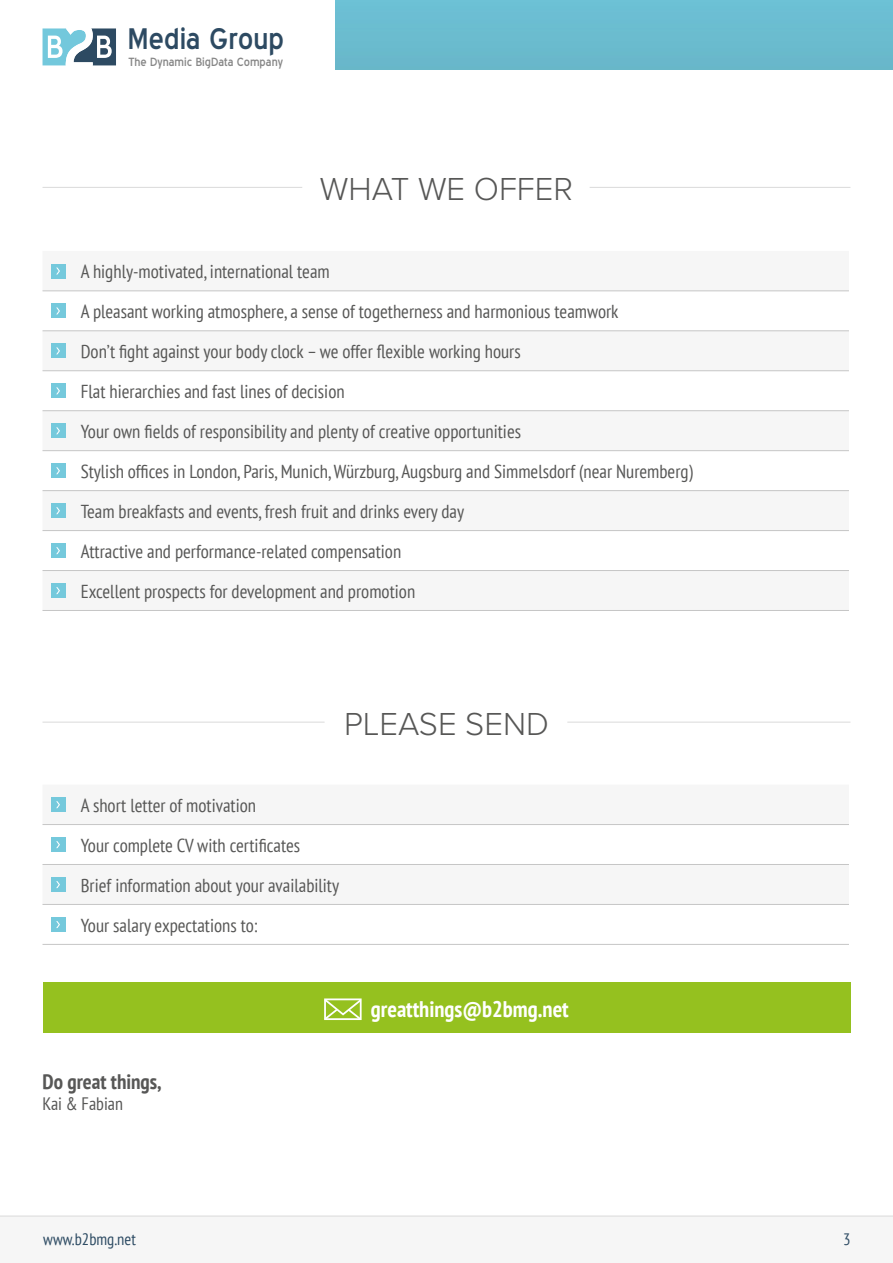
<style>
.page{position:relative;width:893px;height:1263px;background:#fff}
.page>*{position:absolute;margin:0;border:0;box-sizing:border-box;transform-origin:0 0}
.t1{font:300 33px "Proxima Nova";color:#575756}
.t2{font:28.8px "Blue Highway";color:#2d4a62}
.t3{font:700 condensed 22.5px "PT Sans";color:#fff}
.t4{font:700 condensed 21px "PT Sans";color:#575756}
.t5{font:condensed 18.75px "PT Sans";color:#575756}
.t6{font:condensed 18px "PT Sans";color:#575756}
.t7{font:condensed 16.5px "PT Sans";color:#2d4b63}
.t8{font:11.55px "Blue Highway";color:#878787}
</style>
<div class="page">
<div style="left:0;top:1216px;width:893px;height:47px;background:#f6f6f6"></div>
<hr style="left:43px;top:187px;width:259px;height:1px;background:#dadada">
<hr style="left:590px;top:187px;width:260px;height:1px;background:#dadada">
<svg style="left:43px;top:264px;width:806px;height:334px;fill:#f6f6f6"></svg>
<hr style="left:43px;top:290px;width:806px;height:1px;background:#c6c6c6">
<hr style="left:43px;top:330px;width:806px;height:1px;background:#c6c6c6">
<hr style="left:43px;top:370px;width:806px;height:1px;background:#c6c6c6">
<hr style="left:43px;top:410px;width:806px;height:1px;background:#c6c6c6">
<hr style="left:43px;top:450px;width:806px;height:1px;background:#c6c6c6">
<hr style="left:43px;top:490px;width:806px;height:1px;background:#c6c6c6">
<hr style="left:43px;top:530px;width:806px;height:1px;background:#c6c6c6">
<hr style="left:43px;top:570px;width:806px;height:1px;background:#c6c6c6">
<hr style="left:43px;top:610px;width:806px;height:1px;background:#c6c6c6">
<div style="left:51px;top:264px;width:14px;height:14px;background:#75c9dc"></div>
<svg style="left:56px;top:268px;width:4px;height:6px"></svg>
<div style="left:51px;top:304px;width:14px;height:14px;background:#75c9dc"></div>
<svg style="left:56px;top:307px;width:4px;height:7px"></svg>
<div style="left:51px;top:344px;width:14px;height:14px;background:#75c9dc"></div>
<svg style="left:56px;top:347px;width:4px;height:7px"></svg>
<div style="left:51px;top:384px;width:14px;height:14px;background:#75c9dc"></div>
<svg style="left:56px;top:387px;width:4px;height:7px"></svg>
<div style="left:51px;top:424px;width:14px;height:14px;background:#75c9dc"></div>
<svg style="left:56px;top:427px;width:4px;height:7px"></svg>
<div style="left:51px;top:464px;width:14px;height:14px;background:#75c9dc"></div>
<svg style="left:56px;top:467px;width:4px;height:7px"></svg>
<div style="left:51px;top:504px;width:14px;height:14px;background:#75c9dc"></div>
<svg style="left:56px;top:507px;width:4px;height:7px"></svg>
<div style="left:51px;top:544px;width:14px;height:14px;background:#75c9dc"></div>
<svg style="left:56px;top:547px;width:4px;height:7px"></svg>
<div style="left:51px;top:584px;width:14px;height:14px;background:#75c9dc"></div>
<svg style="left:56px;top:587px;width:4px;height:7px"></svg>
<svg style="left:43px;top:797px;width:806px;height:107px;fill:#f6f6f6"></svg>
<hr style="left:43px;top:824px;width:806px;height:1px;background:#c6c6c6">
<hr style="left:43px;top:864px;width:806px;height:1px;background:#c6c6c6">
<hr style="left:43px;top:904px;width:806px;height:1px;background:#c6c6c6">
<hr style="left:43px;top:944px;width:806px;height:1px;background:#c6c6c6">
<div style="left:51px;top:798px;width:14px;height:14px;background:#75c9dc"></div>
<svg style="left:56px;top:801px;width:4px;height:7px"></svg>
<div style="left:51px;top:838px;width:14px;height:14px;background:#75c9dc"></div>
<svg style="left:56px;top:841px;width:4px;height:7px"></svg>
<div style="left:51px;top:877px;width:14px;height:15px;background:#75c9dc"></div>
<svg style="left:56px;top:881px;width:4px;height:7px"></svg>
<div style="left:51px;top:917px;width:14px;height:15px;background:#75c9dc"></div>
<svg style="left:56px;top:921px;width:4px;height:7px"></svg>
<hr style="left:43px;top:722px;width:282px;height:1px;background:#dadada">
<hr style="left:567px;top:722px;width:283px;height:1px;background:#dadada">
<hr style="left:0;top:1216px;width:893px;height:1px;background:#dadada">
<svg style="left:43px;top:28px;width:73px;height:37px"></svg>
<div style="left:336px;top:0;width:557px;height:69px;background:#6bbccf"></div>
<div style="left:43px;top:982px;width:807px;height:50px;background:#95c11f"></div>
<svg style="left:324px;top:998px;width:38px;height:22px"></svg>
<p class="t2" style="left:128px;top:22px;width:158px">Media Group</p>
<p class="t8" style="left:128px;top:55px;width:156px">The Dynamic BigData Company</p>
<p class="t1" style="left:320px;top:170px;width:255px">WHAT WE OFFER</p>
<p class="t5" style="left:81px;top:259px;width:250px">A highly-motivated, international team</p>
<p class="t5" style="left:81px;top:299px;width:539px">A pleasant working atmosphere, a sense of togetherness and harmonious teamwork</p>
<p class="t5" style="left:81px;top:339px;width:441px">Don’t fight against your body clock – we offer flexible working hours</p>
<p class="t5" style="left:81px;top:379px;width:265px">Flat hierarchies and fast lines of decision</p>
<p class="t5" style="left:81px;top:419px;width:442px">Your own fields of responsibility and plenty of creative opportunities</p>
<p class="t5" style="left:81px;top:459px;width:614px">Stylish offices in London, Paris, Munich, Würzburg, Augsburg and Simmelsdorf (near Nuremberg)</p>
<p class="t5" style="left:81px;top:499px;width:385px">Team breakfasts and events, fresh fruit and drinks every day</p>
<p class="t5" style="left:81px;top:539px;width:322px">Attractive and performance-related compensation</p>
<p class="t5" style="left:81px;top:579px;width:336px">Excellent prospects for development and promotion</p>
<p class="t1" style="left:344px;top:704px;width:206px">PLEASE SEND</p>
<p class="t5" style="left:81px;top:793px;width:177px">A short letter of motivation</p>
<p class="t5" style="left:81px;top:833px;width:221px">Your complete CV with certificates</p>
<p class="t5" style="left:81px;top:873px;width:260px">Brief information about your availability</p>
<p class="t5" style="left:81px;top:913px;width:178px">Your salary expectations to:</p>
<p class="t4" style="left:43px;top:1067px;width:121px">Do great things,</p>
<p class="t6" style="left:43px;top:1092px;width:82px">Kai &amp; Fabian</p>
<p class="t3" style="left:371px;top:994px;width:199px">greatthings@b2bmg.net</p>
<p class="t7" style="left:43px;top:1229px;width:94px">www.b2bmg.net</p>
<p class="t7" style="left:843px;top:1229px;width:9px">3</p>
</div>
